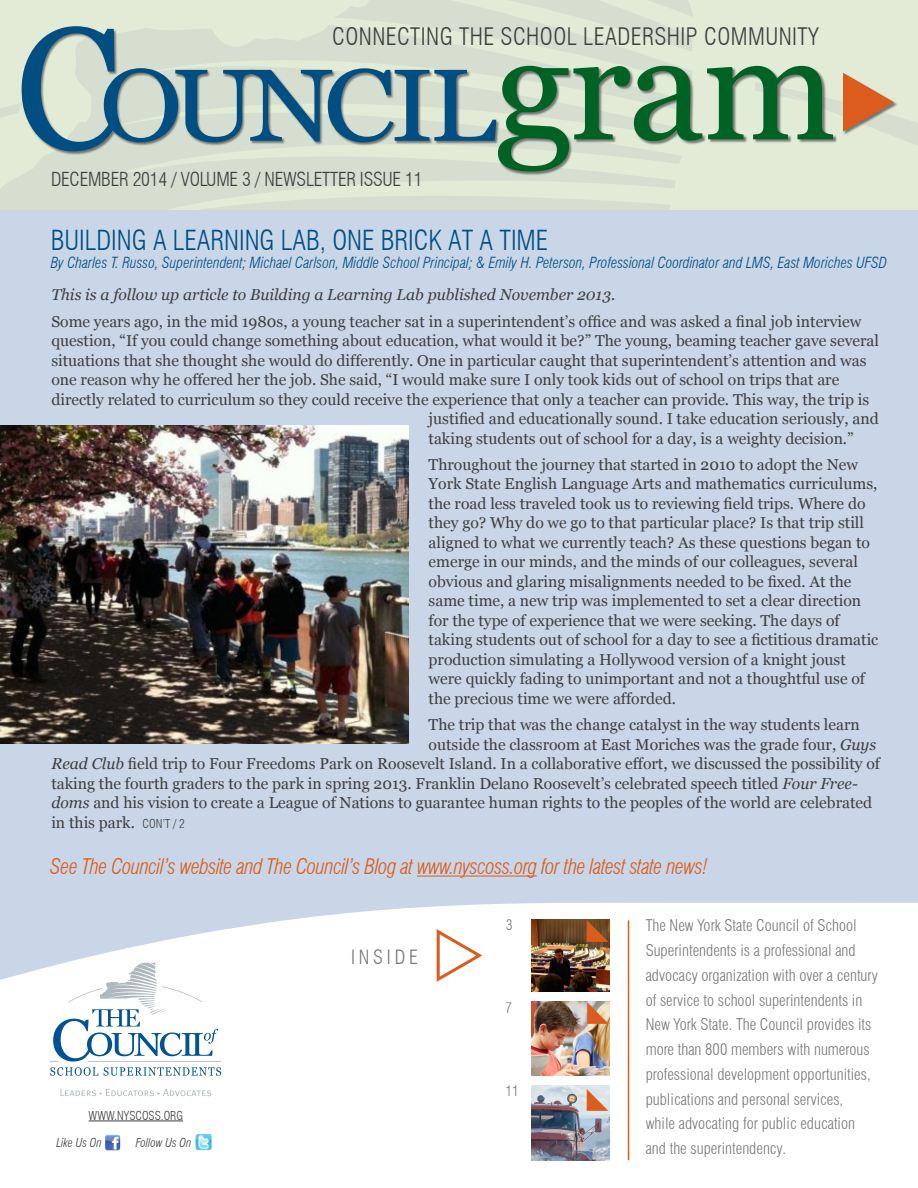
<style>
.page{position:relative;width:918px;height:1188px;background:#fff}
.page>*{position:absolute;margin:0;border:0;box-sizing:border-box;transform-origin:0 0}
.Regular_Story_Sub-He{font:148.5px "Georgia";color:#016226}
.t1{font:102.3px "Georgia";letter-spacing:-.08em;color:#004e82;scale:1.09 1}
.Feature_Story_Headli{font:300 condensed 27px "Swiss 721 BT";color:#004e82}
.t2{font:300 condensed 23.55px "Swiss 721 BT";letter-spacing:.02em;color:#3e3e3f}
.Staff_Description{font:italic 300 condensed 21px "Swiss 721 BT";letter-spacing:-.025em;color:#db5c1c}
.t3{font:300 condensed 19.2px "Swiss 721 BT";letter-spacing:.2em;color:#76787b}
.t4{font:300 condensed 18.9px "Swiss 721 BT";letter-spacing:-.01em;color:#3e3e3f}
.Regular_Story_Body{font:15.75px/19.5px "Georgia";color:#3e3e3f}
.Regular_Story_Body-2{font:300 condensed 15.75px/24.8px "Swiss 721 BT";color:#76787b}
.Regular_Story_Body-3{font:italic 15.75px "Georgia";color:#3e3e3f}
.Feature_By-Line{font:italic 300 condensed 15px "Swiss 721 BT";color:#004e82}
.t5{font:300 condensed 14.4px "Swiss 721 BT";color:#76787b}
.t6{font:italic 300 condensed 12px "Swiss 721 BT";color:#3e3e3f}
.Feature_Con_t_On{font:300 condensed 12px "Swiss 721 BT";color:#3e3e3f}
.s1{font-size:172.8px}
.s2{font-style:italic}
.s3{font-family:"Swiss 721 BT";font-weight:300;font-stretch:condensed;font-size:12px}
</style>
<div class="page">
<img style="left:531px;top:1025px;width:78px;height:51px">
<svg style="left:0;top:895px;width:918px;height:130px"></svg>
<div style="left:0;top:208px;width:918px;height:687px;background:#c9d6e7"></div>
<img style="left:531px;top:1085px;width:78px;height:75px">
<img style="left:531px;top:919px;width:78px;height:73px">
<hr style="left:628px;top:920px;width:1px;height:240px;background:#db5c1c">
<div style="left:0;top:0;width:918px;height:209px;background:#e2ebd5"></div>
<svg style="left:0;top:25px;width:675px;height:184px;fill:#d5decf"></svg>
<svg style="left:96px;top:189px;width:575px;height:20px"></svg>
<svg style="left:334px;top:0;width:359px;height:66px"></svg>
<svg style="left:60px;top:1089px;width:151px;height:7px"></svg>
<svg style="left:50px;top:963px;width:171px;height:113px"></svg>
<div style="left:22px;top:27px;width:479px;height:128px;background:#231f20;opacity:.55"></div>
<svg style="left:838px;top:73px;width:80px;height:72px"></svg>
<svg style="left:437px;top:929px;width:45px;height:53px"></svg>
<hr style="left:89px;top:1121px;width:94px;height:1px;background:#3e3e3f">
<img style="left:105px;top:1135px;width:15px;height:15px">
<img style="left:196px;top:1134px;width:16px;height:16px">
<hr style="left:417px;top:876px;width:120px;height:1px;background:#db5c1c">
<div style="left:498px;top:66px;width:340px;height:110px;background:#231f20;opacity:.55"></div>
<img style="left:0;top:426px;width:408px;height:317px">
<svg style="left:587px;top:920px;width:22px;height:22px"></svg>
<svg style="left:587px;top:1002px;width:22px;height:22px"></svg>
<svg style="left:587px;top:1089px;width:22px;height:22px"></svg>
<p class="t1" style="left:15px;top:44px;width:443px"><span class="s1">C</span>OUNCIL</p>
<p class="t4" style="left:51px;top:168px;width:373px">DECEMBER 2014 / VOLUME 3 / NEWSLETTER ISSUE 11</p>
<p class="t2" style="left:332px;top:22px;width:488px">CONNECTING THE SCHOOL LEADERSHIP COMMUNITY</p>
<p class="Regular_Story_Sub-He" style="left:495px;top:-2px;width:343px">gram</p>
<p class="Feature_Story_Headli" style="left:51px;top:224px;width:499px">BUILDING A LEARNING LAB, ONE BRICK AT A TIME</p>
<p class="Feature_By-Line" style="left:51px;top:254px;width:838px">By Charles T. Russo, Superintendent; Michael Carlson, Middle School Principal; &amp; Emily H. Peterson, Professional Coordinator and LMS, East Moriches UFSD</p>
<p class="Regular_Story_Body-3" style="left:51px;top:285px;width:566px">This is a follow up article to Building a Learning Lab published November 2013.</p>
<p class="Regular_Story_Body" style="left:51px;top:312px;width:812px">Some years ago, in the mid 1980s, a young teacher sat in a superintendent’s office and was asked a final job interview</p>
<p class="Regular_Story_Body" style="left:51px;top:331px;width:829px">question, “If you could change something about education, what would it be?” The young, beaming teacher gave several</p>
<p class="Regular_Story_Body" style="left:51px;top:351px;width:817px">situations that she thought she would do differently. One in particular caught that superintendent’s attention and was</p>
<p class="Regular_Story_Body" style="left:51px;top:370px;width:790px">one reason why he offered her the job. She said, “I would make sure I only took kids out of school on trips that are</p>
<p class="Regular_Story_Body" style="left:51px;top:390px;width:819px">directly related to curriculum so they could receive the experience that only a teacher can provide. This way, the trip is</p>
<p class="Regular_Story_Body" style="left:429px;top:409px;width:452px">justified and educationally sound. I take education seriously, and</p>
<p class="Regular_Story_Body" style="left:429px;top:429px;width:427px">taking students out of school for a day, is a weighty decision.”</p>
<p class="Regular_Story_Body" style="left:429px;top:455px;width:451px">Throughout the journey that started in 2010 to adopt the New York State English Language Arts and mathematics curriculums, the road less traveled took us to reviewing field trips. Where do they go? Why do we go to that particular place? Is that trip still aligned to what we currently teach? As these questions began to emerge in our minds, and the minds of our colleagues, several obvious and glaring misalignments needed to be fixed. At the same time, a new trip was implemented to set a clear direction for the type of experience that we were seeking. The days of taking students out of school for a day to see a fictitious dramatic production simulating a Hollywood version of a knight joust were quickly fading to unimportant and not a thoughtful use of the precious time we were afforded.</p>
<p class="Regular_Story_Body" style="left:429px;top:715px;width:433px">The trip that was the change catalyst in the way students learn</p>
<p class="Regular_Story_Body" style="left:429px;top:735px;width:449px">outside the classroom at East Moriches was the grade four, <span class="s2">Guys</span></p>
<p class="Regular_Story_Body" style="left:51px;top:754px;width:830px"><span class="s2">Read Club</span> field trip to Four Freedoms Park on Roosevelt Island. In a collaborative effort, we discussed the possibility of</p>
<p class="Regular_Story_Body" style="left:51px;top:774px;width:808px">taking the fourth graders to the park in spring 2013. Franklin Delano Roosevelt’s celebrated speech titled <span class="s2">Four Free-</span></p>
<p class="Regular_Story_Body" style="left:51px;top:793px;width:822px"><span class="s2">doms</span> and his vision to create a League of Nations to guarantee human rights to the peoples of the world are celebrated</p>
<p class="Regular_Story_Body" style="left:51px;top:813px;width:135px">in this park. <span class="s3">CON’T / 2</span></p>
<p class="Staff_Description" style="left:50px;top:854px;width:658px">See The Council’s website and The Council’s Blog at www.nyscoss.org for the latest state news!</p>
<p class="Feature_Con_t_On" style="left:89px;top:1108px;width:96px">WWW.NYSCOSS.ORG</p>
<p class="t6" style="left:56px;top:1136px;width:47px">Like Us On</p>
<p class="t6" style="left:136px;top:1136px;width:57px">Follow Us On</p>
<p class="t3" style="left:351px;top:946px;width:68px">INSIDE</p>
<p class="t5" style="left:506px;top:916px;width:8px">3</p>
<p class="t5" style="left:506px;top:999px;width:8px">7</p>
<p class="t5" style="left:506px;top:1083px;width:15px">11</p>
<p class="Regular_Story_Body-2" style="left:646px;top:913px;width:234px">The New York State Council of School Superintendents is a professional and advocacy organization with over a century of service to school superintendents in New York State. The Council provides its more than 800 members with numerous professional development opportunities, publications and personal services,<br>while advocating for public education and the superintendency.</p>
</div>
